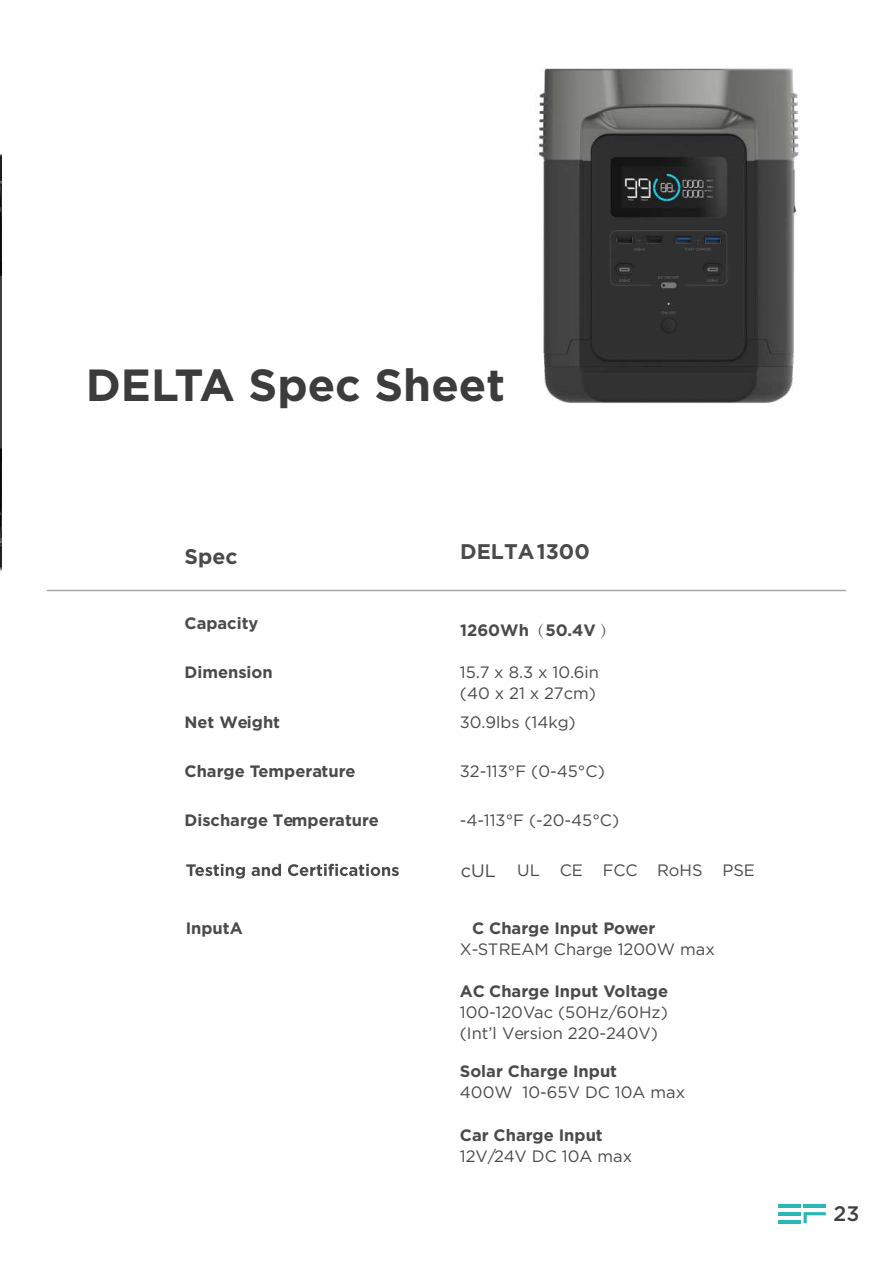
<style>
.page{position:relative;width:893px;height:1263px;background:#fff}
.page>*{position:absolute;margin:0;border:0;box-sizing:border-box;transform-origin:0 0}
.t1{font:700 45px "Gotham";color:#3c3c3c}
.t2{font:700 21.15px "Gotham";color:#4a4a4a}
.t3{font:500 21px "Gotham";color:#414041}
.t4{font:18px "Gotham";color:#4a4a4a}
.t5{font:16.5px/21.1px "Gotham";color:#4a4a4a}
.t6{font:700 16.5px "Gotham";color:#4a4a4a}
.s1{font-family:"Adobe Song Std";font-weight:300}
</style>
<div class="page">
<svg style="left:803px;top:1212px;width:23px;height:11px"></svg>
<hr style="left:778px;top:1204px;width:22px;height:3px;background:#2bb7b3">
<hr style="left:778px;top:1212px;width:22px;height:3px;background:#2bb7b3">
<hr style="left:778px;top:1220px;width:22px;height:3px;background:#2bb7b3">
<hr style="left:803px;top:1204px;width:23px;height:3px;background:#2bb7b3">
<img style="left:0;top:154px;width:2px;height:417px">
<svg style="left:186px;top:864px;width:59px;height:14px"></svg>
<svg style="left:252px;top:864px;width:29px;height:12px"></svg>
<svg style="left:288px;top:864px;width:111px;height:12px"></svg>
<hr style="left:47px;top:590px;width:799px;height:1px;background:#a6a6a6">
<img style="left:535px;top:68px;width:265px;height:336px">
<h1 class="t1" style="left:86px;top:355px;width:421px">DELTA Spec Sheet</h1>
<p class="t2" style="left:185px;top:543px;width:54px">Spec</p>
<p class="t2" style="left:460px;top:538px;width:131px">DELTA 1300</p>
<p class="t6" style="left:185px;top:612px;width:75px">Capacity</p>
<p class="t6" style="left:460px;top:619px;width:157px">1260Wh<span class="s1">（</span>50.4V <span class="s1">）</span></p>
<p class="t6" style="left:184px;top:661px;width:90px">Dimension</p>
<p class="t5" style="left:460px;top:661px;width:141px">15.7 x 8.3 x 10.6in (40 x 21 x 27cm)</p>
<p class="t6" style="left:185px;top:711px;width:97px">Net Weight</p>
<p class="t5" style="left:460px;top:711px;width:117px">30.9lbs (14kg)</p>
<p class="t6" style="left:185px;top:760px;width:173px">Charge Temperature</p>
<p class="t5" style="left:460px;top:760px;width:146px">32-113°F (0-45°C)</p>
<p class="t6" style="left:185px;top:810px;width:196px">Discharge Temperature</p>
<p class="t5" style="left:460px;top:810px;width:161px">-4-113°F (-20-45°C)</p>
<p class="t4" style="left:461px;top:859px;width:37px">cUL</p>
<p class="t5" style="left:517px;top:859px;width:239px">UL CE FCC RoHS PSE</p>
<p class="t6" style="left:186px;top:917px;width:59px">InputA</p>
<p class="t6" style="left:472px;top:917px;width:185px">C Charge Input Power</p>
<p class="t5" style="left:460px;top:938px;width:256px">X-STREAM Charge 1200W max</p>
<p class="t6" style="left:460px;top:980px;width:210px">AC Charge Input Voltage</p>
<p class="t5" style="left:460px;top:1001px;width:210px">100-120Vac (50Hz/60Hz) (Int’l Version 220-240V)</p>
<p class="t6" style="left:460px;top:1060px;width:159px">Solar Charge Input</p>
<p class="t5" style="left:460px;top:1081px;width:227px">400W 10-65V DC 10A max</p>
<p class="t6" style="left:460px;top:1124px;width:144px">Car Charge Input</p>
<p class="t5" style="left:460px;top:1145px;width:174px">12V/24V DC 10A max</p>
<p class="t3" style="left:833px;top:1200px;width:27px">23</p>
</div>
